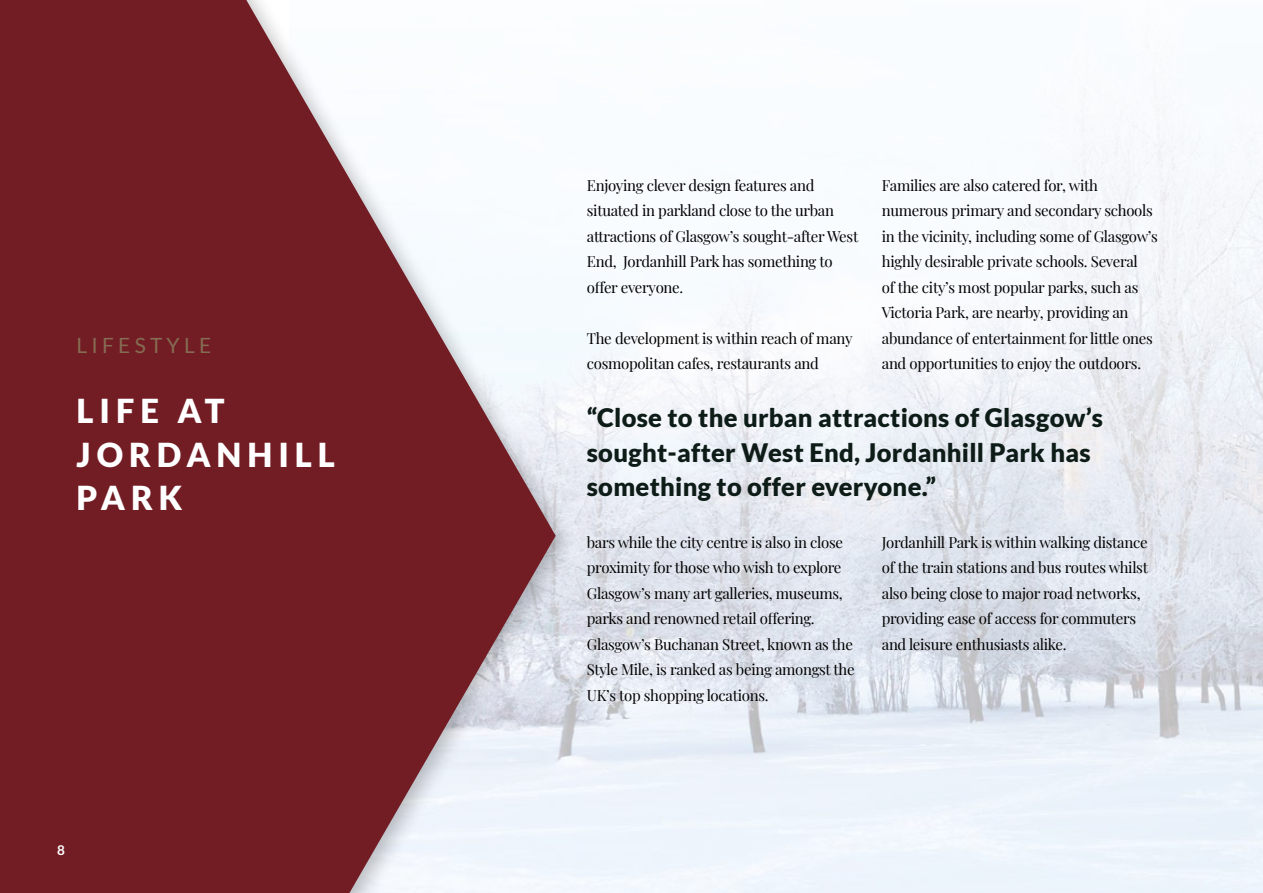
<style>
.page{position:relative;width:1263px;height:893px;background:#fff}
.page>*{position:absolute;margin:0;border:0;box-sizing:border-box;transform-origin:0 0}
.t1{font:900 33px/43.5px "Lato";letter-spacing:.18em;color:#fff}
.t2{font:900 25.5px/34.5px "Lato";letter-spacing:.01em;color:#0e1c18}
.t3{font:21px "Lato";letter-spacing:.2em;color:#856c52}
.t4{font:15px/25.5px "Playfair Display";letter-spacing:-.02em;color:#000}
.t5{font:700 13.5px "Lato";color:#fff}
</style>
<div class="page">
<img style="left:578px;top:82px;width:685px;height:811px">
<div style="left:0;top:0;width:578px;height:893px;background:#000;opacity:.25"></div>
<svg style="left:0;top:0;width:556px;height:893px;fill:#721c24"></svg>
<h3 class="t3" style="left:77px;top:334px;width:136px">LIFESTYLE</h3>
<h1 class="t1" style="left:77px;top:389px;width:260px">LIFE AT<br>JORDANHILL<br>PARK</h1>
<p class="t5" style="left:57px;top:842px;width:9px">8</p>
<p class="t4" style="left:587px;top:171px;width:273px">Enjoying clever design features and situated in parkland close to the urban attractions of Glasgow’s sought-after West End, Jordanhill Park has something to offer everyone.</p>
<p class="t4" style="left:587px;top:324px;width:267px">The development is within reach of many cosmopolitan cafes, restaurants and</p>
<p class="t4" style="left:882px;top:171px;width:277px">Families are also catered for, with numerous primary and secondary schools in the vicinity, including some of Glasgow’s highly desirable private schools. Several<br>of the city’s most popular parks, such as Victoria Park, are nearby, providing an abundance of entertainment for little ones and opportunities to enjoy the outdoors.</p>
<h2 class="t2" style="left:587px;top:400px;width:518px">“Close to the urban attractions of Glasgow’s sought-after West End, Jordanhill Park has something to offer everyone.”</h2>
<p class="t4" style="left:587px;top:528px;width:269px">bars while the city centre is also in close proximity for those who wish to explore Glasgow’s many art galleries, museums, parks and renowned retail offering.<br>Glasgow’s Buchanan Street, known as the Style Mile, is ranked as being amongst the UK’s top shopping locations.</p>
<p class="t4" style="left:882px;top:528px;width:268px">Jordanhill Park is within walking distance of the train stations and bus routes whilst also being close to major road networks, providing ease of access for commuters and leisure enthusiasts alike.</p>
</div>
